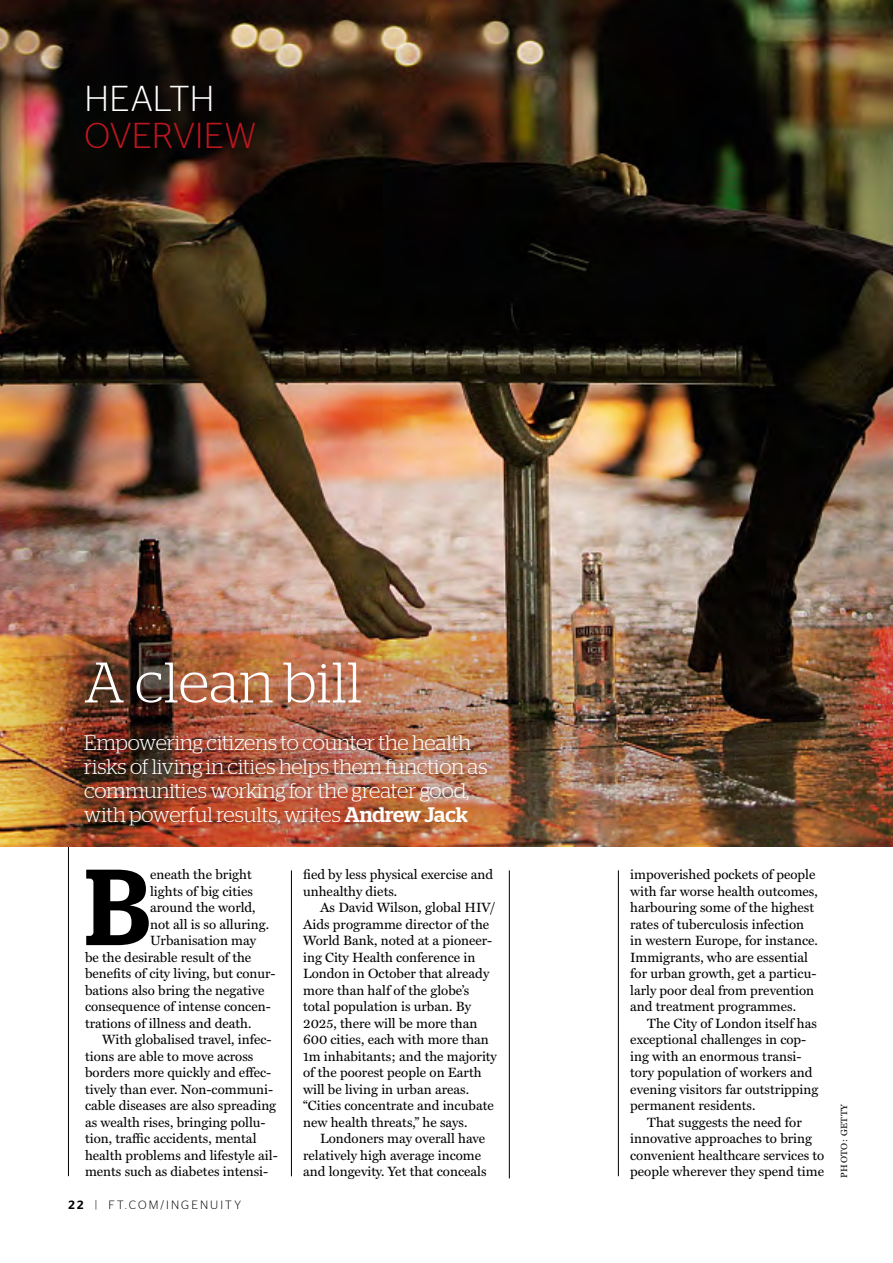
<style>
.page{position:relative;width:893px;height:1263px;background:#fff}
.page>*{position:absolute;margin:0;border:0;box-sizing:border-box;transform-origin:0 0}
.t1{font:107.85px "Stag Medium OV FUVIJC";color:#000}
.t2{font:57px "Stag Light OV GUVIJC";letter-spacing:.01em;color:#fff}
.t3{font:36px/37.5px "Stag Sans Light OV CUVIJC";letter-spacing:.01em;color:#bd161f}
.t4{font:21px/24px "Stag Light OV GUVIJC";color:#fff}
.t5{font:13.5px "Miller Text Roman OV DUVIJC";color:#000}
.t6{font:12px "Stag Sans Light OV CUVIJC";letter-spacing:.175em;color:#000}
.t7{font:9px "Miller Text Roman OV DUVIJC";letter-spacing:.05em;color:#000}
.s1{color:#fff}
.s2{font-family:"Stag Medium OV FUVIJC"}
.s3{font-family:"Stag Sans Medium OV EUVIJC"}
</style>
<div class="page">
<hr style="left:68px;top:70px;width:1px;height:1106px;background:#000">
<img style="left:0;top:0;width:893px;height:846px">
<hr style="left:291px;top:870px;width:1px;height:306px;background:#000">
<hr style="left:509px;top:870px;width:1px;height:308px;background:#000">
<hr style="left:618px;top:870px;width:1px;height:306px;background:#000">
<p class="t3" style="left:85px;top:79px;width:173px"><span class="s1">HEALTH<br></span>OVERVIEW</p>
<p class="t2" style="left:84px;top:650px;width:279px">A clean bill</p>
<p class="t4" style="left:84px;top:731px;width:405px">Empowering citizens to counter the health risks of living in cities helps them function as communities working for the greater good, with powerful results, writes <span class="s2">Andrew Jack</span></p>
<p class="t1" style="left:85px;top:843px;width:67px">B</p>
<p class="t5" style="left:150px;top:866px;width:103px">eneath the bright</p>
<p class="t5" style="left:150px;top:883px;width:104px">lights of big cities</p>
<p class="t5" style="left:150px;top:899px;width:107px">around the world,</p>
<p class="t5" style="left:150px;top:916px;width:120px">not all is so alluring.</p>
<p class="t5" style="left:150px;top:932px;width:107px">Urbanisation may</p>
<p class="t5" style="left:85px;top:949px;width:168px">be the desirable result of the</p>
<p class="t5" style="left:85px;top:965px;width:192px">benefits of city living, but conur-</p>
<p class="t5" style="left:85px;top:982px;width:181px">bations also bring the negative</p>
<p class="t5" style="left:85px;top:998px;width:187px">consequence of intense concen-</p>
<p class="t5" style="left:85px;top:1015px;width:168px">trations of illness and death.</p>
<p class="t5" style="left:102px;top:1031px;width:171px">With globalised travel, infec-</p>
<p class="t5" style="left:85px;top:1048px;width:170px">tions are able to move across</p>
<p class="t5" style="left:85px;top:1064px;width:188px">borders more quickly and effec-</p>
<p class="t5" style="left:85px;top:1081px;width:190px">tively than ever. Non-communi-</p>
<p class="t5" style="left:85px;top:1097px;width:193px">cable diseases are also spreading</p>
<p class="t5" style="left:85px;top:1114px;width:182px">as wealth rises, bringing pollu-</p>
<p class="t5" style="left:85px;top:1130px;width:173px">tion, traffic accidents, mental</p>
<p class="t5" style="left:85px;top:1147px;width:194px">health problems and lifestyle ail-</p>
<p class="t5" style="left:85px;top:1163px;width:185px">ments such as diabetes intensi-</p>
<p class="t6" style="left:69px;top:1198px;width:174px"><span class="s3">22</span> | FT.COM/INGENUITY</p>
<p class="t5" style="left:303px;top:866px;width:192px">fied by less physical exercise and</p>
<p class="t5" style="left:303px;top:883px;width:96px">unhealthy diets.</p>
<p class="t5" style="left:320px;top:899px;width:177px">As David Wilson, global HIV/</p>
<p class="t5" style="left:303px;top:916px;width:188px">Aids programme director of the</p>
<p class="t5" style="left:303px;top:932px;width:191px">World Bank, noted at a pioneer-</p>
<p class="t5" style="left:303px;top:949px;width:174px">ing City Health conference in</p>
<p class="t5" style="left:303px;top:965px;width:188px">London in October that already</p>
<p class="t5" style="left:303px;top:982px;width:168px">more than half of the globe’s</p>
<p class="t5" style="left:303px;top:998px;width:169px">total population is urban. By</p>
<p class="t5" style="left:303px;top:1015px;width:176px">2025, there will be more than</p>
<p class="t5" style="left:303px;top:1031px;width:187px">600 cities, each with more than</p>
<p class="t5" style="left:303px;top:1048px;width:195px">1m inhabitants; and the majority</p>
<p class="t5" style="left:303px;top:1064px;width:180px">of the poorest people on Earth</p>
<p class="t5" style="left:303px;top:1081px;width:168px">will be living in urban areas.</p>
<p class="t5" style="left:303px;top:1097px;width:192px">“Cities concentrate and incubate</p>
<p class="t5" style="left:303px;top:1114px;width:166px">new health threats,” he says.</p>
<p class="t5" style="left:320px;top:1130px;width:167px">Londoners may overall have</p>
<p class="t5" style="left:303px;top:1147px;width:180px">relatively high average income</p>
<p class="t5" style="left:303px;top:1163px;width:185px">and longevity. Yet that conceals</p>
<p class="t5" style="left:630px;top:866px;width:187px">impoverished pockets of people</p>
<p class="t5" style="left:630px;top:883px;width:189px">with far worse health outcomes,</p>
<p class="t5" style="left:630px;top:899px;width:185px">harbouring some of the highest</p>
<p class="t5" style="left:630px;top:916px;width:176px">rates of tuberculosis infection</p>
<p class="t5" style="left:630px;top:932px;width:189px">in western Europe, for instance.</p>
<p class="t5" style="left:630px;top:949px;width:179px">Immigrants, who are essential</p>
<p class="t5" style="left:630px;top:965px;width:188px">for urban growth, get a particu-</p>
<p class="t5" style="left:630px;top:982px;width:185px">larly poor deal from prevention</p>
<p class="t5" style="left:630px;top:998px;width:167px">and treatment programmes.</p>
<p class="t5" style="left:647px;top:1015px;width:171px">The City of London itself has</p>
<p class="t5" style="left:630px;top:1031px;width:178px">exceptional challenges in cop-</p>
<p class="t5" style="left:630px;top:1048px;width:173px">ing with an enormous transi-</p>
<p class="t5" style="left:630px;top:1064px;width:184px">tory population of workers and</p>
<p class="t5" style="left:630px;top:1081px;width:190px">evening visitors far outstripping</p>
<p class="t5" style="left:630px;top:1097px;width:127px">permanent residents.</p>
<p class="t5" style="left:647px;top:1114px;width:156px">That suggests the need for</p>
<p class="t5" style="left:630px;top:1130px;width:183px">innovative approaches to bring</p>
<p class="t5" style="left:630px;top:1147px;width:196px">convenient healthcare services to</p>
<p class="t5" style="left:630px;top:1163px;width:195px">people wherever they spend time</p>
<p class="t7" style="left:839px;top:1177px;width:75px;rotate:-90deg">PHOTO: GETTY</p>
</div>
